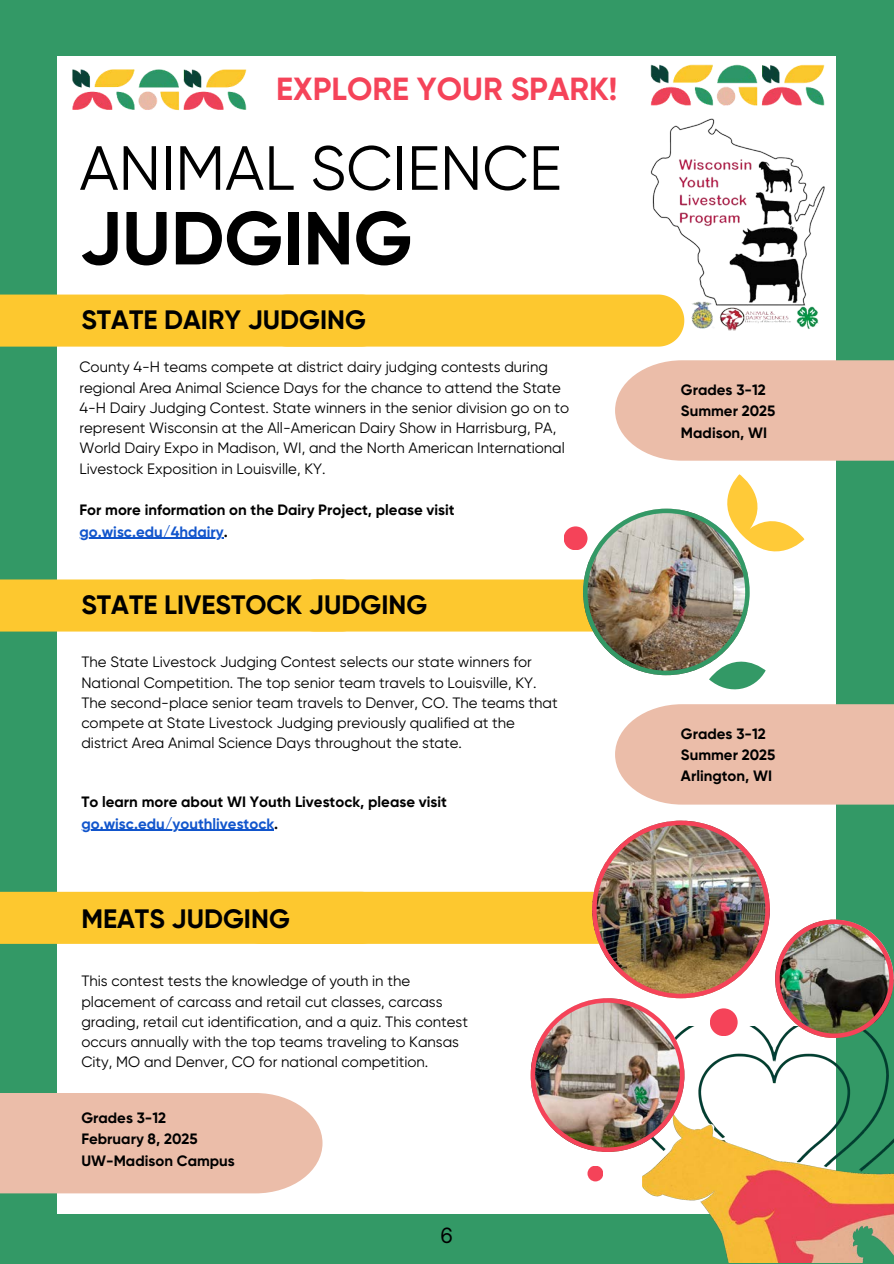
<style>
.page{position:relative;width:894px;height:1264px;background:#fff}
.page>*{position:absolute;margin:0;border:0;box-sizing:border-box;transform-origin:0 0}
.t1{font:700 74.85px "Gilroy";color:#000}
.t2{font:62.25px "Gilroy";color:#000}
.t3{font:700 31.95px "Gilroy";color:#f54359}
.t4{font:700 26.55px "Gilroy";color:#000}
.t5{font:21px "Inter";color:#000}
.t6{font:15px/20.2px "Gilroy";color:#000}
.t7{font:700 15px/21.3px "Gilroy";color:#000}
.t8{font:700 15px "Gilroy";color:#15c}
.s1{color:#000}
</style>
<div class="page">
<div style="left:0;top:0;width:893px;height:1263px;background:#396"></div>
<div style="left:58px;top:56px;width:777px;height:1157px;background:#fff"></div>
<img style="left:72px;top:69px;width:175px;height:42px">
<img style="left:650px;top:64px;width:175px;height:42px">
<div style="left:0;top:294px;width:681px;height:52px;background:#fdc82f"></div>
<div style="left:615px;top:704px;width:278px;height:100px;background:#ebbda9"></div>
<div style="left:0;top:1092px;width:322px;height:101px;background:#ebbda9"></div>
<img style="left:647px;top:118px;width:178px;height:216px">
<svg style="left:0;top:469px;width:809px;height:237px"></svg>
<div style="left:563px;top:526px;width:24px;height:24px;background:#f54359;border-radius:50%"></div>
<img style="left:641px;top:1037px;width:252px;height:225px">
<svg style="left:0;top:820px;width:769px;height:331px"></svg>
<img style="left:775px;top:919px;width:118px;height:118px">
<div style="left:587px;top:1165px;width:16px;height:16px;background:#f54359;border-radius:50%"></div>
<div style="left:615px;top:360px;width:278px;height:100px;background:#ebbda9"></div>
<p class="t3" style="left:276px;top:70px;width:342px">EXPLORE YOUR SPARK!</p>
<h1 class="t2" style="left:79px;top:132px;width:483px">ANIMAL SCIENCE</h1>
<p class="t1" style="left:79px;top:193px;width:334px">JUDGING</p>
<p class="t4" style="left:81px;top:303px;width:286px">STATE DAIRY JUDGING</p>
<h4 class="t6" style="left:79px;top:357px;width:491px">County 4-H teams compete at district dairy judging contests during regional Area Animal Science Days for the chance to attend the State 4-H Dairy Judging Contest. State winners in the senior division go on to represent Wisconsin at the All-American Dairy Show in Harrisburg, PA, World Dairy Expo in Madison, WI, and the North American International Livestock Exposition in Louisville, KY.</h4>
<p class="t7" style="left:79px;top:499px;width:376px">For more information on the Dairy Project, please visit</p>
<h5 class="t8" style="left:79px;top:522px;width:150px">go.wisc.edu/4hdairy<span class="s1">.</span></h5>
<h2 class="t4" style="left:81px;top:588px;width:347px">STATE LIVESTOCK JUDGING</h2>
<p class="t6" style="left:81px;top:652px;width:478px">The State Livestock Judging Contest selects our state winners for National Competition. The top senior team travels to Louisville, KY.<br>The second-place senior team travels to Denver, CO. The teams that compete at State Livestock Judging previously qualified at the district Area Animal Science Days throughout the state.</p>
<h5 class="t7" style="left:81px;top:791px;width:367px">To learn more about WI Youth Livestock, please visit</h5>
<p class="t8" style="left:81px;top:814px;width:198px">go.wisc.edu/youthlivestock<span class="s1">.</span></p>
<p class="t7" style="left:640px;top:379px;width:111px">Grades 3-12<br>August 18, 2024<br>Madison, WI</p>
<p class="t7" style="left:680px;top:379px;width:96px">Grades 3-12<br>Summer 2025<br>Madison, WI</p>
<p class="t7" style="left:680px;top:723px;width:96px">Grades 3-12<br>Summer 2025<br>Arlington, WI</p>
<p class="t4" style="left:81px;top:902px;width:210px">MEATS JUDGING</p>
<h4 class="t6" style="left:81px;top:971px;width:388px">This contest tests the knowledge of youth in the placement of carcass and retail cut classes, carcass grading, retail cut identification, and a quiz. This contest occurs annually with the top teams traveling to Kansas City, MO and Denver, CO for national competition.</h4>
<h3 class="t7" style="left:81px;top:1107px;width:155px">Grades 3-12<br>February 8, 2025<br>UW-Madison Campus</h3>
<p class="t5" style="left:440px;top:1222px;width:15px">6</p>
</div>
